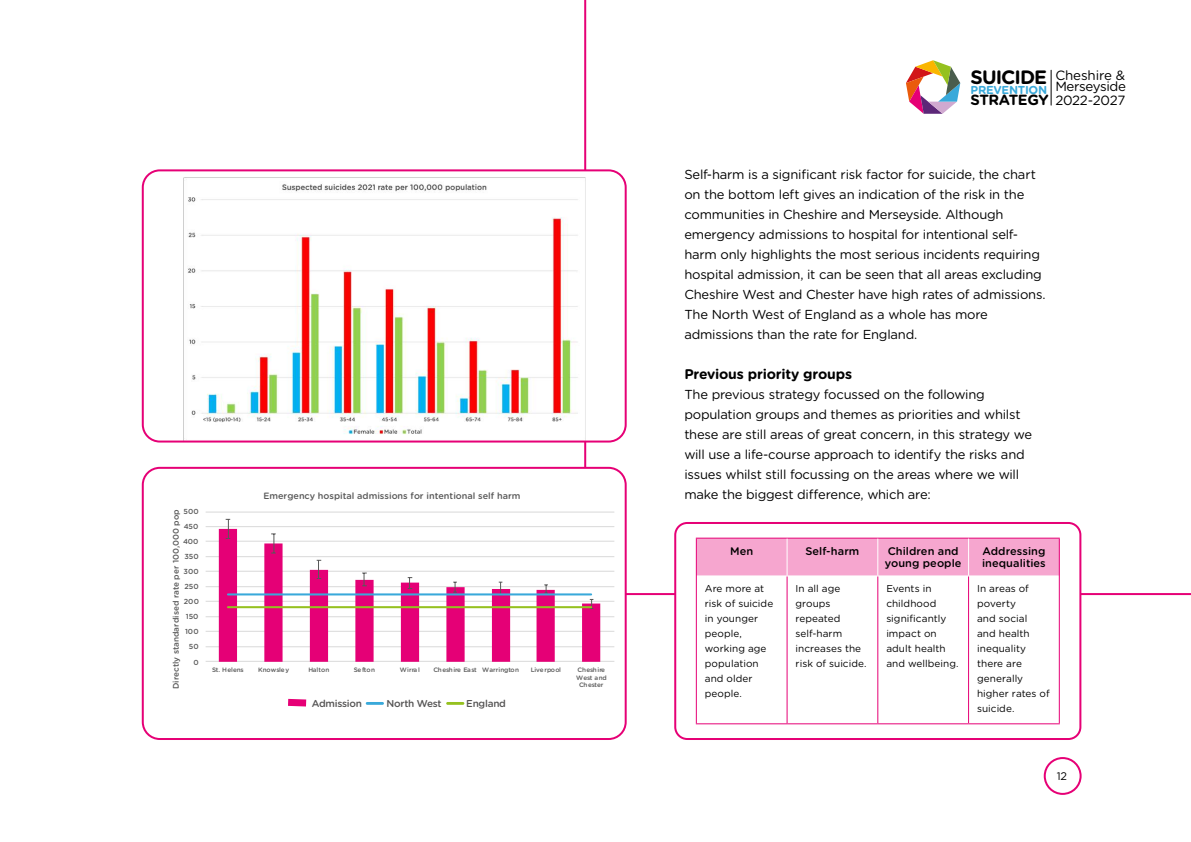
<style>
.page{position:relative;width:1191px;height:842px;background:#fff}
.page>*{position:absolute;margin:0;border:0;box-sizing:border-box;transform-origin:0 0}
.t1{font:700 19.4px "Gotham Rounded";letter-spacing:-.05em;color:#000}
.t2{font:700 14.8px "Gotham Rounded";letter-spacing:-.025em;color:#000}
.t3{font:700 14px "Gotham Rounded";letter-spacing:-.015em;color:#000}
.t4{font:13.4px/11.3px "Gotham Rounded";letter-spacing:-.025em;color:#000}
.t5{font:13px/20px "Gotham Rounded";letter-spacing:-.015em;color:#000}
.t6{font:700 11.5px "Gotham Rounded";letter-spacing:-.025em;color:#3aa9da}
.t7{font:500 11px/12px "Gotham Rounded";letter-spacing:.005em;color:#000}
.t8{font:11px "Gotham Rounded";color:#000}
.t9{font:10px/15px "Gotham Rounded";letter-spacing:.005em;color:#000}
.t10{font:500 10px "Gotham Rounded";letter-spacing:-.025em;color:#555454}
.t11{font:500 9.1px "Gotham Rounded";color:#595959}
.t12{font:500 8.2px "Gotham Rounded";color:#595959}
.t13{font:500 7.3px "Gotham Rounded";color:#595959}
.t14{font:500 6.4px "Gotham Rounded";color:#595959}
.t15{font:500 6.4px/8.2px "Gotham Rounded";letter-spacing:-.035em;color:#595959}
.t16{font:500 6.4px "Gotham Rounded";letter-spacing:-.03em;color:#595959}
</style>
<div class="page">
<svg style="left:583px;top:0;width:608px;height:596px"></svg>
<div style="left:1043px;top:757px;width:38px;height:38px;border:2px solid #e60076;border-radius:50%"></div>
<hr style="left:1050px;top:70px;width:1px;height:35px;background:#000">
<svg style="left:906px;top:60px;width:54px;height:54px"></svg>
<div style="left:143px;top:170px;width:482px;height:271px;background:#fff;border-radius:17px"></div>
<img style="left:183px;top:177px;width:402px;height:262px">
<div style="left:142px;top:169px;width:484px;height:273px;border:2px solid #e60076;border-radius:17px"></div>
<div style="left:143px;top:468px;width:482px;height:271px;background:#fff;border-radius:17px"></div>
<hr style="left:206px;top:661px;width:408px;height:1px;background:#d9d9d9">
<hr style="left:206px;top:646px;width:408px;height:1px;background:#d9d9d9">
<hr style="left:206px;top:631px;width:408px;height:1px;background:#d9d9d9">
<hr style="left:206px;top:616px;width:408px;height:1px;background:#d9d9d9">
<hr style="left:206px;top:601px;width:408px;height:1px;background:#d9d9d9">
<hr style="left:206px;top:586px;width:408px;height:1px;background:#d9d9d9">
<hr style="left:206px;top:571px;width:408px;height:1px;background:#d9d9d9">
<hr style="left:206px;top:556px;width:408px;height:1px;background:#d9d9d9">
<hr style="left:206px;top:541px;width:408px;height:1px;background:#d9d9d9">
<hr style="left:206px;top:526px;width:408px;height:1px;background:#d9d9d9">
<hr style="left:206px;top:512px;width:408px;height:1px;background:#d9d9d9">
<svg style="left:219px;top:529px;width:381px;height:133px"></svg>
<svg style="left:226px;top:519px;width:4px;height:20px"></svg>
<svg style="left:271px;top:534px;width:5px;height:20px"></svg>
<svg style="left:317px;top:560px;width:4px;height:19px"></svg>
<svg style="left:362px;top:573px;width:5px;height:13px"></svg>
<svg style="left:408px;top:577px;width:4px;height:12px"></svg>
<svg style="left:453px;top:582px;width:4px;height:11px"></svg>
<svg style="left:499px;top:582px;width:3px;height:11px"></svg>
<svg style="left:544px;top:584px;width:4px;height:9px"></svg>
<svg style="left:590px;top:599px;width:3px;height:10px"></svg>
<hr style="left:228px;top:593px;width:363px;height:2px;background:#39a9da">
<hr style="left:228px;top:606px;width:363px;height:2px;background:#95c11f">
<div style="left:142px;top:467px;width:484px;height:273px;border:2px solid #e60076;border-radius:17px"></div>
<div style="left:675px;top:523px;width:405px;height:216px;background:#fff;border-radius:12px"></div>
<div style="left:697px;top:539px;width:361px;height:36px;background:#f6a6cf"></div>
<svg style="left:787px;top:576px;width:183px;height:147px"></svg>
<hr style="left:696px;top:538px;width:91px;height:1px;background:#e60076">
<hr style="left:696px;top:539px;width:1px;height:37px;background:#e60076">
<hr style="left:787px;top:538px;width:91px;height:1px;background:#e60076">
<hr style="left:878px;top:538px;width:90px;height:1px;background:#e60076">
<hr style="left:968px;top:538px;width:91px;height:1px;background:#e60076">
<hr style="left:1058px;top:539px;width:1px;height:37px;background:#e60076">
<hr style="left:696px;top:576px;width:1px;height:147px;background:#e60076">
<hr style="left:786px;top:576px;width:1px;height:147px;background:#e60076">
<hr style="left:877px;top:576px;width:1px;height:147px;background:#e60076">
<hr style="left:968px;top:576px;width:1px;height:147px;background:#e60076">
<hr style="left:1058px;top:576px;width:1px;height:147px;background:#e60076">
<hr style="left:696px;top:723px;width:91px;height:1px;background:#e60076">
<hr style="left:787px;top:723px;width:91px;height:1px;background:#e60076">
<hr style="left:878px;top:723px;width:90px;height:1px;background:#e60076">
<hr style="left:968px;top:723px;width:91px;height:1px;background:#e60076">
<hr style="left:786px;top:539px;width:1px;height:36px;background:#fff">
<hr style="left:877px;top:539px;width:1px;height:36px;background:#fff">
<hr style="left:968px;top:539px;width:1px;height:36px;background:#fff">
<div style="left:674px;top:522px;width:407px;height:218px;border:2px solid #e60076;border-radius:12px"></div>
<svg style="left:288px;top:699px;width:18px;height:7px"></svg>
<hr style="left:366px;top:702px;width:18px;height:3px;background:#39a9da">
<hr style="left:446px;top:702px;width:18px;height:3px;background:#95c11f">
<p class="t13" style="left:184px;top:506px;width:17px">500</p>
<p class="t12" style="left:170px;top:689px;width:181px;rotate:-90deg">Directly standardised rate per 100,000 pop</p>
<p class="t13" style="left:184px;top:521px;width:16px">450</p>
<p class="t13" style="left:183px;top:537px;width:17px">400</p>
<p class="t13" style="left:184px;top:551px;width:16px">350</p>
<p class="t13" style="left:184px;top:567px;width:17px">300</p>
<p class="t13" style="left:184px;top:581px;width:16px">250</p>
<p class="t13" style="left:184px;top:597px;width:17px">200</p>
<p class="t13" style="left:186px;top:611px;width:14px">150</p>
<p class="t13" style="left:185px;top:627px;width:15px">100</p>
<p class="t13" style="left:189px;top:641px;width:11px">50</p>
<p class="t13" style="left:193px;top:657px;width:7px">0</p>
<p class="t11" style="left:263px;top:489px;width:258px">Emergency hospital admissions for intentional self harm</p>
<p class="t15" style="left:212px;top:665px;width:33px">St. Helens</p>
<p class="t14" style="left:258px;top:665px;width:33px">Knowsley</p>
<p class="t14" style="left:308px;top:665px;width:23px">Halton</p>
<p class="t14" style="left:354px;top:665px;width:23px">Sefton</p>
<p class="t14" style="left:400px;top:665px;width:22px">Wirral</p>
<p class="t14" style="left:433px;top:665px;width:87px">Cheshire East Warrington</p>
<p class="t14" style="left:531px;top:665px;width:32px">Liverpool</p>
<p class="t15" style="left:576px;top:665px;width:32px">Cheshire<br>West a nd</p>
<p class="t12" style="left:309px;top:696px;width:47px">admissions</p>
<p class="t12" style="left:386px;top:696px;width:47px">North west</p>
<p class="t12" style="left:463px;top:696px;width:35px">England</p>
<p class="t10" style="left:312px;top:696px;width:52px">Admission</p>
<p class="t10" style="left:386px;top:696px;width:57px">North West</p>
<p class="t10" style="left:466px;top:696px;width:41px">England</p>
<p class="t16" style="left:579px;top:680px;width:26px">Chester</p>
<p class="t4" style="left:1055px;top:69px;width:72px">Cheshire &amp;<br>Merseyside</p>
<p class="t4" style="left:1055px;top:94px;width:71px">2022-2027</p>
<h1 class="t1" style="left:970px;top:63px;width:78px">SUICIDE</h1>
<p class="t6" style="left:970px;top:81px;width:78px">PREVENTION</p>
<p class="t2" style="left:970px;top:89px;width:79px">STRATEGY</p>
<p class="t5" style="left:684px;top:164px;width:363px">Self-harm is a significant risk factor for suicide, the chart on the bottom left gives an indication of the risk in the communities in Cheshire and Merseyside. Although emergency admissions to hospital for intentional self&shy;harm only highlights the most serious incidents requiring hospital admission, it can be seen that all areas excluding Cheshire West and Chester have high rates of admissions.<br>The North West of England as a whole has more admissions than the rate for England.</p>
<p class="t3" style="left:684px;top:364px;width:169px">Previous priority groups</p>
<p class="t5" style="left:684px;top:384px;width:349px">The previous strategy focussed on the following population groups and themes as priorities and whilst these are still areas of great concern, in this strategy we will use a life-course approach to identify the risks and issues whilst still focussing on the areas where we will make the biggest difference, which are:</p>
<p class="t7" style="left:730px;top:545px;width:25px">Men</p>
<p class="t7" style="left:805px;top:545px;width:55px">Self-harm</p>
<p class="t7" style="left:884px;top:545px;width:78px">Children and young people</p>
<p class="t7" style="left:982px;top:545px;width:65px">Addressing inequalities</p>
<p class="t9" style="left:705px;top:581px;width:70px">Are more at risk of suicide in younger people, working age population and older people.</p>
<p class="t9" style="left:795px;top:581px;width:72px">In all age groups repeated self-harm increases the risk of suicide.</p>
<p class="t9" style="left:886px;top:581px;width:74px">Events in childhood significantly impact on adult health and wellbeing.</p>
<p class="t9" style="left:977px;top:581px;width:74px">In areas of poverty<br>and social<br>and health inequality there are generally higher rates of suicide.</p>
<p class="t8" style="left:1056px;top:769px;width:12px">12</p>
</div>
